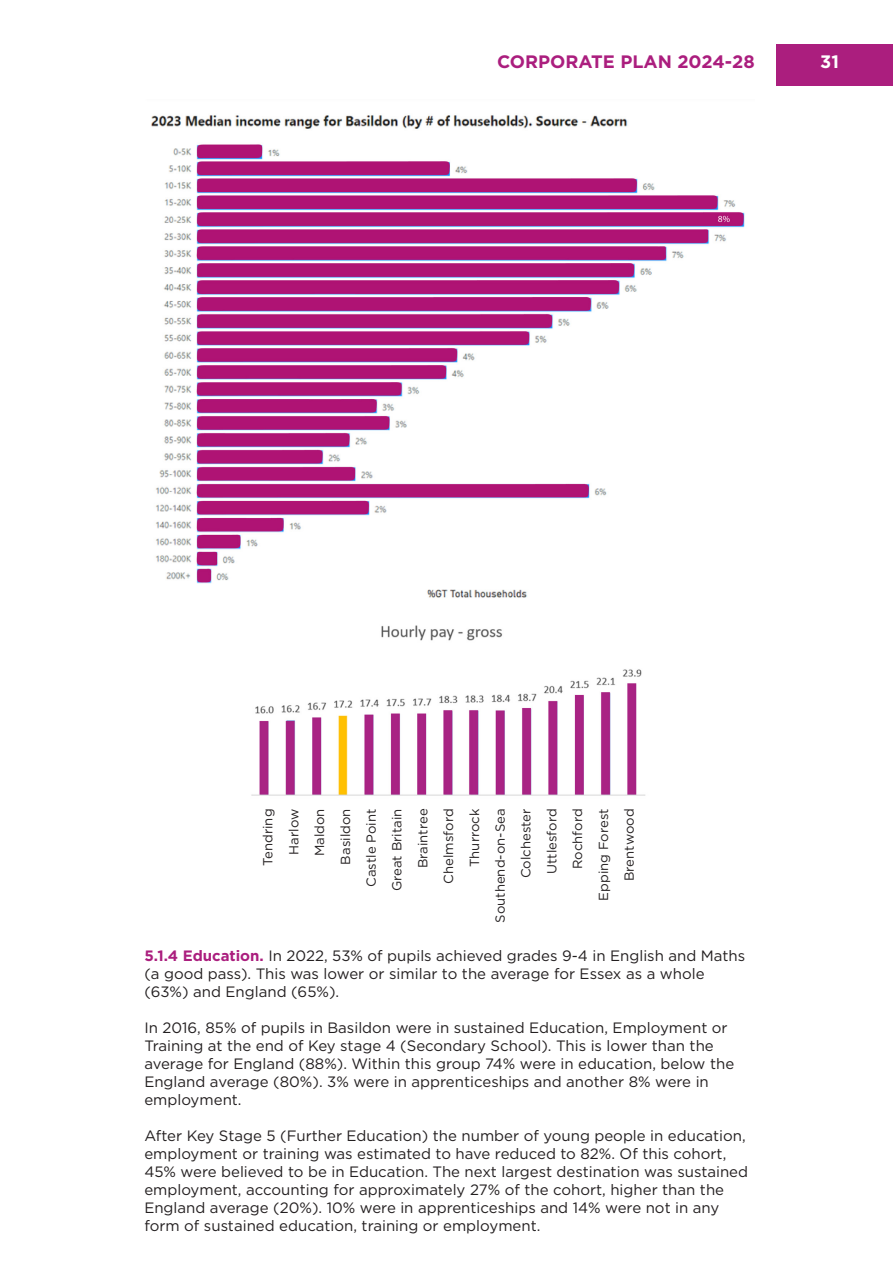
<style>
.page{position:relative;width:893px;height:1263px;background:#fff}
.page>*{position:absolute;margin:0;border:0;box-sizing:border-box;transform-origin:0 0}
.t1{font:700 18px "Gotham";color:#ab1e7e}
.t2{font:700 18px "Gotham";color:#fff}
.t3{font:15px/18px "Gotham";color:#231f20}
.t4{font:13.2px "Gotham";color:#231f20}
.s1{font-weight:700;color:#ab1e7e}
</style>
<div class="page">
<div style="left:777px;top:44px;width:116px;height:42px;background:#ab1e7e"></div>
<img style="left:151px;top:115px;width:594px;height:483px">
<img style="left:251px;top:625px;width:394px;height:171px">
<p class="t1" style="left:497px;top:49px;width:259px">CORPORATE PLAN 2024-28</p>
<p class="t2" style="left:820px;top:49px;width:20px">31</p>
<p class="t4" style="left:259px;top:866px;width:58px;rotate:-90deg">Tendring</p>
<p class="t4" style="left:285px;top:854px;width:47px;rotate:-90deg">Harlow</p>
<p class="t4" style="left:311px;top:856px;width:49px;rotate:-90deg">Maldon</p>
<p class="t4" style="left:337px;top:864px;width:57px;rotate:-90deg">Basildon</p>
<p class="t4" style="left:363px;top:887px;width:80px;rotate:-90deg">Castle Point</p>
<p class="t4" style="left:388px;top:891px;width:84px;rotate:-90deg">Great Britain</p>
<p class="t4" style="left:414px;top:868px;width:61px;rotate:-90deg">Braintree</p>
<p class="t4" style="left:440px;top:884px;width:76px;rotate:-90deg">Chelmsford</p>
<p class="t4" style="left:466px;top:867px;width:60px;rotate:-90deg">Thurrock</p>
<p class="t4" style="left:492px;top:923px;width:115px;rotate:-90deg">Southend-on-Sea</p>
<p class="t4" style="left:517px;top:878px;width:71px;rotate:-90deg">Colchester</p>
<p class="t4" style="left:543px;top:874px;width:67px;rotate:-90deg">Uttlesford</p>
<p class="t4" style="left:569px;top:869px;width:62px;rotate:-90deg">Rochford</p>
<p class="t4" style="left:595px;top:900px;width:93px;rotate:-90deg">Epping Forest</p>
<p class="t4" style="left:621px;top:881px;width:74px;rotate:-90deg">Brentwood</p>
<p class="t3" style="left:144px;top:947px;width:602px"><span class="s1">5.1.4 Education.</span> In 2022, 53% of pupils achieved grades 9-4 in English and Maths (a good pass). This was lower or similar to the average for Essex as a whole (63%) and England (65%).</p>
<p class="t3" style="left:144px;top:1019px;width:591px">In 2016, 85% of pupils in Basildon were in sustained Education, Employment or Training at the end of Key stage 4 (Secondary School). This is lower than the average for England (88%). Within this group 74% were in education, below the England average (80%). 3% were in apprenticeships and another 8% were in employment.</p>
<p class="t3" style="left:144px;top:1127px;width:605px">After Key Stage 5 (Further Education) the number of young people in education, employment or training was estimated to have reduced to 82%. Of this cohort, 45% were believed to be in Education. The next largest destination was sustained employment, accounting for approximately 27% of the cohort, higher than the England average (20%). 10% were in apprenticeships and 14% were not in any form of sustained education, training or employment.</p>
</div>
